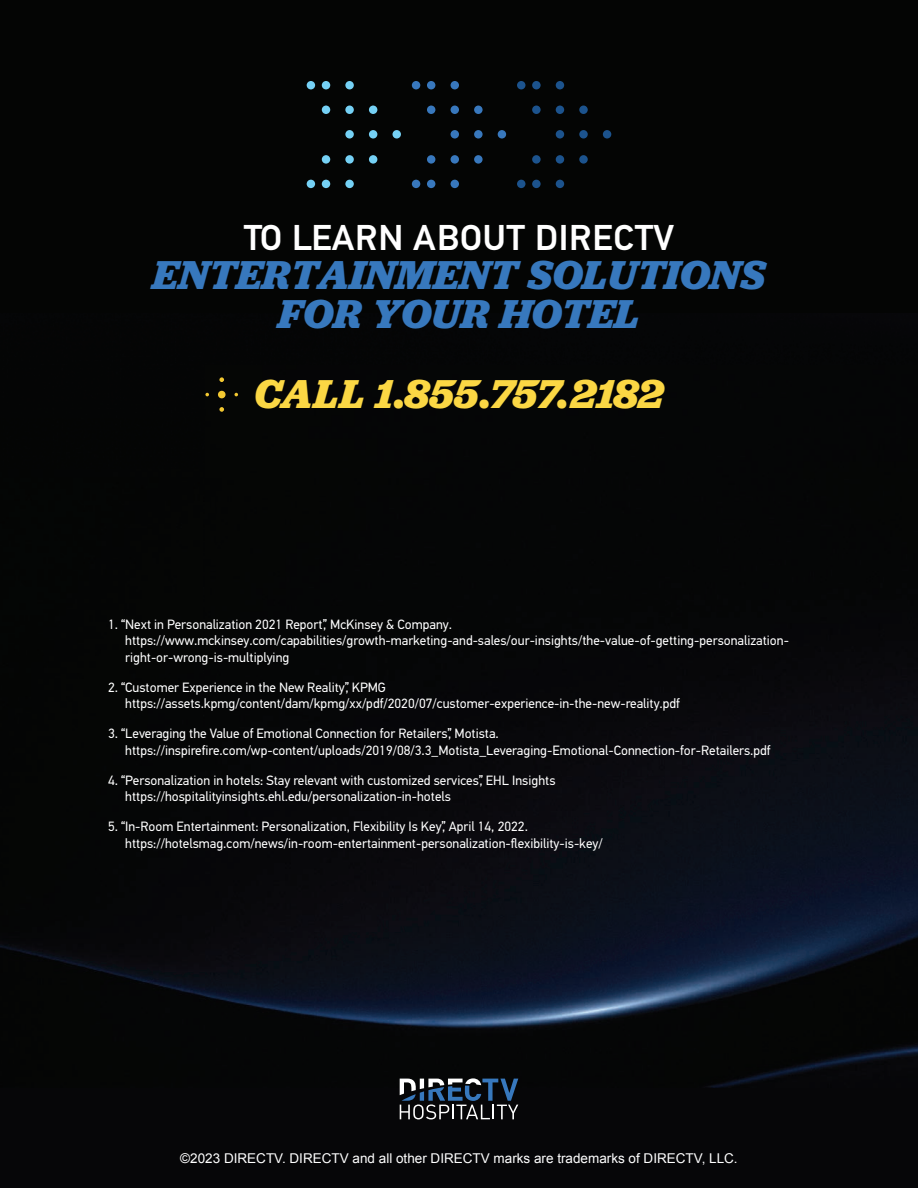
<style>
.page{position:relative;width:918px;height:1188px;background:#fff}
.page>*{position:absolute;margin:0;border:0;box-sizing:border-box;transform-origin:0 0}
.t1{font:italic 700 42px/39px "Jubilat";color:#3778bd;text-align:center}
.t2{font:italic 700 42px "Jubilat";color:#fbd744}
.t3{font:500 36px "PFDIN Text Pro";letter-spacing:.02em;color:#fff}
.t4{font:13.5px/16.5px "PFDIN Text Pro";color:#fff}
.t5{font:13.5px "Arial";color:#fff}
</style>
<div class="page">
<div style="left:0;top:0;width:918px;height:464px;background:#040504"></div>
<div style="left:0;top:313px;width:918px;height:875px;background:#060608"></div>
<img style="left:0;top:390px;width:918px;height:697px">
<div style="left:307px;top:81px;width:8px;height:8px;background:#75d1f5;border-radius:50%"></div>
<div style="left:307px;top:180px;width:8px;height:8px;background:#75d1f5;border-radius:50%"></div>
<div style="left:322px;top:81px;width:8px;height:8px;background:#75d1f5;border-radius:50%"></div>
<div style="left:322px;top:180px;width:8px;height:8px;background:#75d1f5;border-radius:50%"></div>
<div style="left:322px;top:106px;width:8px;height:8px;background:#75d1f5;border-radius:50%"></div>
<div style="left:322px;top:155px;width:8px;height:9px;background:#75d1f5;border-radius:50%"></div>
<div style="left:345px;top:81px;width:9px;height:8px;background:#75d1f5;border-radius:50%"></div>
<div style="left:345px;top:180px;width:9px;height:8px;background:#75d1f5;border-radius:50%"></div>
<div style="left:345px;top:130px;width:9px;height:9px;background:#75d1f5;border-radius:50%"></div>
<div style="left:345px;top:106px;width:9px;height:8px;background:#75d1f5;border-radius:50%"></div>
<div style="left:345px;top:155px;width:9px;height:9px;background:#75d1f5;border-radius:50%"></div>
<div style="left:369px;top:130px;width:8px;height:9px;background:#75d1f5;border-radius:50%"></div>
<div style="left:393px;top:130px;width:8px;height:9px;background:#75d1f5;border-radius:50%"></div>
<div style="left:369px;top:106px;width:8px;height:8px;background:#75d1f5;border-radius:50%"></div>
<div style="left:369px;top:155px;width:8px;height:9px;background:#75d1f5;border-radius:50%"></div>
<div style="left:412px;top:81px;width:8px;height:8px;background:#3878bd;border-radius:50%"></div>
<div style="left:412px;top:180px;width:8px;height:8px;background:#3878bd;border-radius:50%"></div>
<div style="left:427px;top:81px;width:8px;height:8px;background:#3878bd;border-radius:50%"></div>
<div style="left:427px;top:180px;width:8px;height:8px;background:#3878bd;border-radius:50%"></div>
<div style="left:427px;top:106px;width:8px;height:8px;background:#3878bd;border-radius:50%"></div>
<div style="left:427px;top:155px;width:8px;height:9px;background:#3878bd;border-radius:50%"></div>
<div style="left:451px;top:81px;width:8px;height:8px;background:#3878bd;border-radius:50%"></div>
<div style="left:451px;top:180px;width:8px;height:8px;background:#3878bd;border-radius:50%"></div>
<div style="left:451px;top:130px;width:8px;height:9px;background:#3878bd;border-radius:50%"></div>
<div style="left:451px;top:106px;width:8px;height:8px;background:#3878bd;border-radius:50%"></div>
<div style="left:451px;top:155px;width:8px;height:9px;background:#3878bd;border-radius:50%"></div>
<div style="left:474px;top:130px;width:9px;height:9px;background:#3878bd;border-radius:50%"></div>
<div style="left:498px;top:130px;width:8px;height:9px;background:#3878bd;border-radius:50%"></div>
<div style="left:474px;top:106px;width:9px;height:8px;background:#3878bd;border-radius:50%"></div>
<div style="left:474px;top:155px;width:9px;height:9px;background:#3878bd;border-radius:50%"></div>
<div style="left:517px;top:81px;width:8px;height:8px;background:#1c538d;border-radius:50%"></div>
<div style="left:517px;top:180px;width:8px;height:8px;background:#1c538d;border-radius:50%"></div>
<div style="left:532px;top:81px;width:9px;height:8px;background:#1c538d;border-radius:50%"></div>
<div style="left:532px;top:180px;width:9px;height:8px;background:#1c538d;border-radius:50%"></div>
<div style="left:532px;top:106px;width:9px;height:8px;background:#1c538d;border-radius:50%"></div>
<div style="left:532px;top:155px;width:9px;height:9px;background:#1c538d;border-radius:50%"></div>
<div style="left:556px;top:81px;width:8px;height:8px;background:#1c538d;border-radius:50%"></div>
<div style="left:556px;top:180px;width:8px;height:8px;background:#1c538d;border-radius:50%"></div>
<div style="left:556px;top:130px;width:8px;height:9px;background:#1c538d;border-radius:50%"></div>
<div style="left:556px;top:106px;width:8px;height:8px;background:#1c538d;border-radius:50%"></div>
<div style="left:556px;top:155px;width:8px;height:9px;background:#1c538d;border-radius:50%"></div>
<div style="left:579px;top:130px;width:9px;height:9px;background:#1c538d;border-radius:50%"></div>
<div style="left:603px;top:130px;width:8px;height:9px;background:#1c538d;border-radius:50%"></div>
<div style="left:579px;top:106px;width:9px;height:8px;background:#1c538d;border-radius:50%"></div>
<div style="left:579px;top:155px;width:9px;height:9px;background:#1c538d;border-radius:50%"></div>
<svg style="left:219px;top:407px;width:5px;height:5px"></svg>
<svg style="left:219px;top:377px;width:5px;height:5px"></svg>
<svg style="left:205px;top:393px;width:4px;height:3px"></svg>
<svg style="left:234px;top:393px;width:4px;height:3px"></svg>
<div style="left:218px;top:391px;width:8px;height:7px;background:#f3c831;border-radius:50%"></div>
<svg style="left:400px;top:1078px;width:118px;height:41px"></svg>
<h2 class="t3" style="left:244px;top:216px;width:432px">TO LEARN ABOUT DIRECTV</h2>
<h1 class="t1" style="left:153px;top:255px;width:614px">ENTERTAINMENT SOLUTIONS<br>FOR YOUR HOTEL</h1>
<h1 class="t2" style="left:254px;top:367px;width:411px">CALL 1.855.757.2182</h1>
<p class="t4" style="left:125px;top:616px;width:665px;text-indent:-17px">1. “ Next in Personalization 2021 Report”, McKinsey &amp; Company. https://www.mckinsey.com/capabilities/growth-marketing-and-sales/our-insights/the-value-of-getting-personalization&shy;right-or-wrong-is-multiplying</p>
<p class="t4" style="left:125px;top:679px;width:556px;text-indent:-17px">2. “ Customer Experience in the New Reality”, KPMG https://assets.kpmg/content/dam/kpmg/xx/pdf/2020/07/customer-experience-in-the-new-reality.pdf</p>
<p class="t4" style="left:125px;top:726px;width:647px;text-indent:-17px">3. “ Leveraging the Value of Emotional Connection for Retailers”, Motista. https://inspirefire.com/wp-content/uploads/2019/08/3.3_Motista_Leveraging-Emotional-Connection-for-Retailers.pdf</p>
<p class="t4" style="left:125px;top:772px;width:432px;text-indent:-17px">4. “ Personalization in hotels: Stay relevant with customized services”, EHL Insights https://hospitalityinsights.ehl.edu/personalization-in-hotels</p>
<p class="t4" style="left:125px;top:819px;width:479px;text-indent:-17px">5. “ In-Room Entertainment: Personalization, Flexibility Is Key”, April 14, 2022. https://hotelsmag.com/news/in-room-entertainment-personalization-flexibility-is-key/</p>
<p class="t5" style="left:180px;top:1150px;width:559px">©2023 DIRECTV. DIRECTV and all other DIRECTV marks are trademarks of DIRECTV, LLC.</p>
</div>
